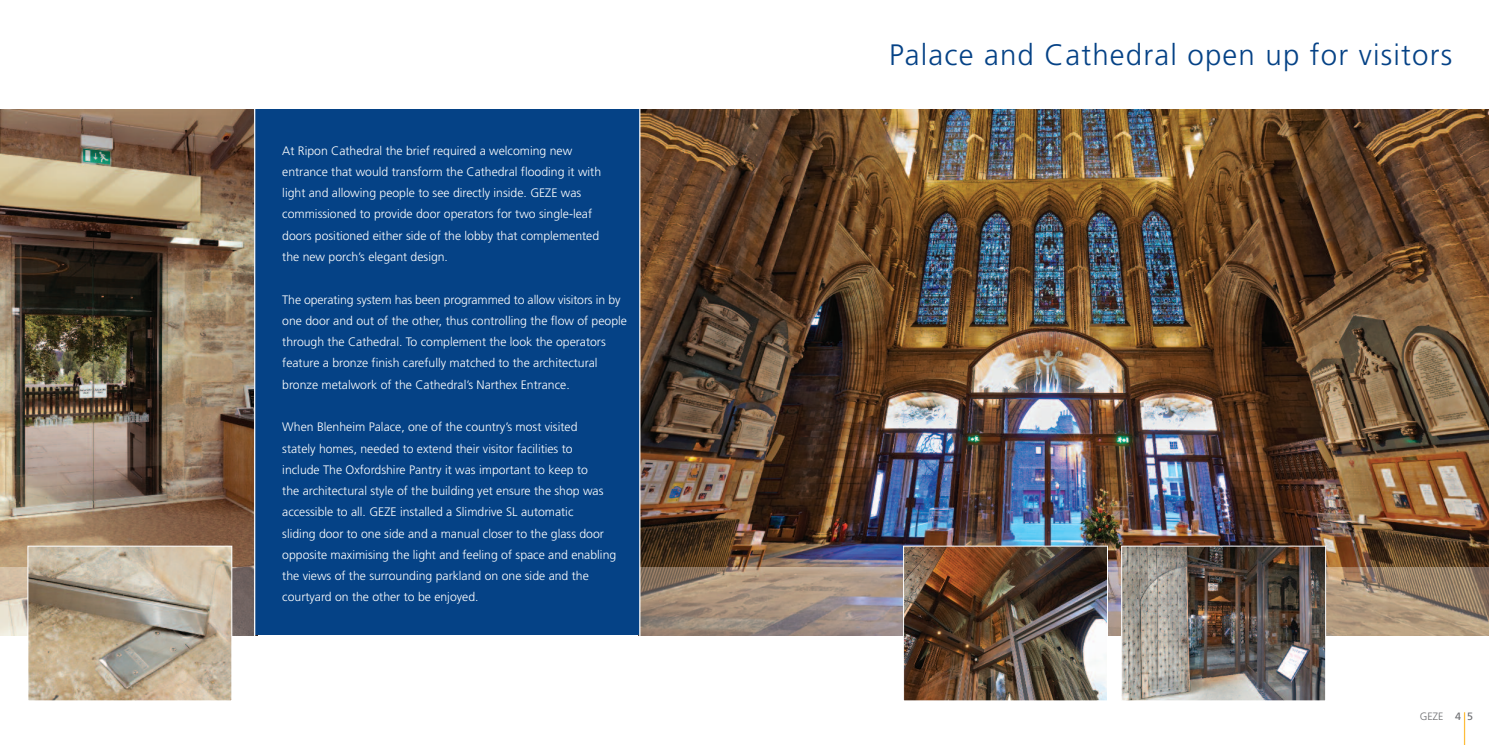
<style>
.page{position:relative;width:1489px;height:745px;background:#fff}
.page>*{position:absolute;margin:0;border:0;box-sizing:border-box;transform-origin:0 0}
.t1{font:300 29.5px "Frutiger";letter-spacing:.04em;color:#054286}
.t2{font:300 12.25px/21.2px "Frutiger";color:#fff}
.t3{font:300 10.62px "Frutiger";color:#6c6d70}
.s1{font-weight:400}
</style>
<div class="page">
<img style="left:640px;top:110px;width:848px;height:457px">
<img style="left:0;top:110px;width:254px;height:457px">
<div style="left:255px;top:110px;width:385px;height:524px;background:#054286"></div>
<img style="left:640px;top:567px;width:848px;height:67px">
<img style="left:0;top:567px;width:254px;height:67px">
<hr style="left:639px;top:103px;width:1px;height:555px;background:#fff">
<hr style="left:1463px;top:711px;width:1px;height:33px;background:#febd3b">
<img style="left:1123px;top:547px;width:200px;height:151px">
<div style="left:1121px;top:545px;width:204px;height:155px;border:1px solid #fff"></div>
<img style="left:905px;top:547px;width:200px;height:151px">
<div style="left:903px;top:545px;width:204px;height:155px;border:1px solid #fff"></div>
<img style="left:30px;top:547px;width:200px;height:151px">
<div style="left:28px;top:545px;width:204px;height:155px;border:1px solid #fff"></div>
<p class="t2" style="left:282px;top:141px;width:320px">At Ripon Cathedral the brief required a welcoming new entrance that would transform the Cathedral flooding it with light and allowing people to see directly inside. GEZE was commissioned to provide door operators for two single-leaf doors positioned either side of the lobby that complemented the new porch’s elegant design.</p>
<p class="t2" style="left:282px;top:289px;width:346px">The operating system has been programmed to allow visitors in by one door and out of the other, thus controlling the flow of people through the Cathedral. To complement the look the operators feature a bronze finish carefully matched to the architectural bronze metalwork of the Cathedral’s Narthex Entrance.</p>
<p class="t2" style="left:282px;top:417px;width:335px">When Blenheim Palace, one of the country’s most visited<br>stately homes, needed to extend their visitor facilities to<br>include The Oxfordshire Pantry it was important to keep to<br>the architectural style of the building yet ensure the shop was accessible to all. GEZE installed a Slimdrive SL automatic<br>sliding door to one side and a manual closer to the glass door opposite maximising the light and feeling of space and enabling the views of the surrounding parkland on one side and the courtyard on the other to be enjoyed.</p>
<h1 class="t1" style="left:889px;top:43px;width:564px">Palace and Cathedral open up for visitors</h1>
<p class="t3" style="left:1419px;top:711px;width:55px">GEZE <span class="s1">4 5</span></p>
</div>
